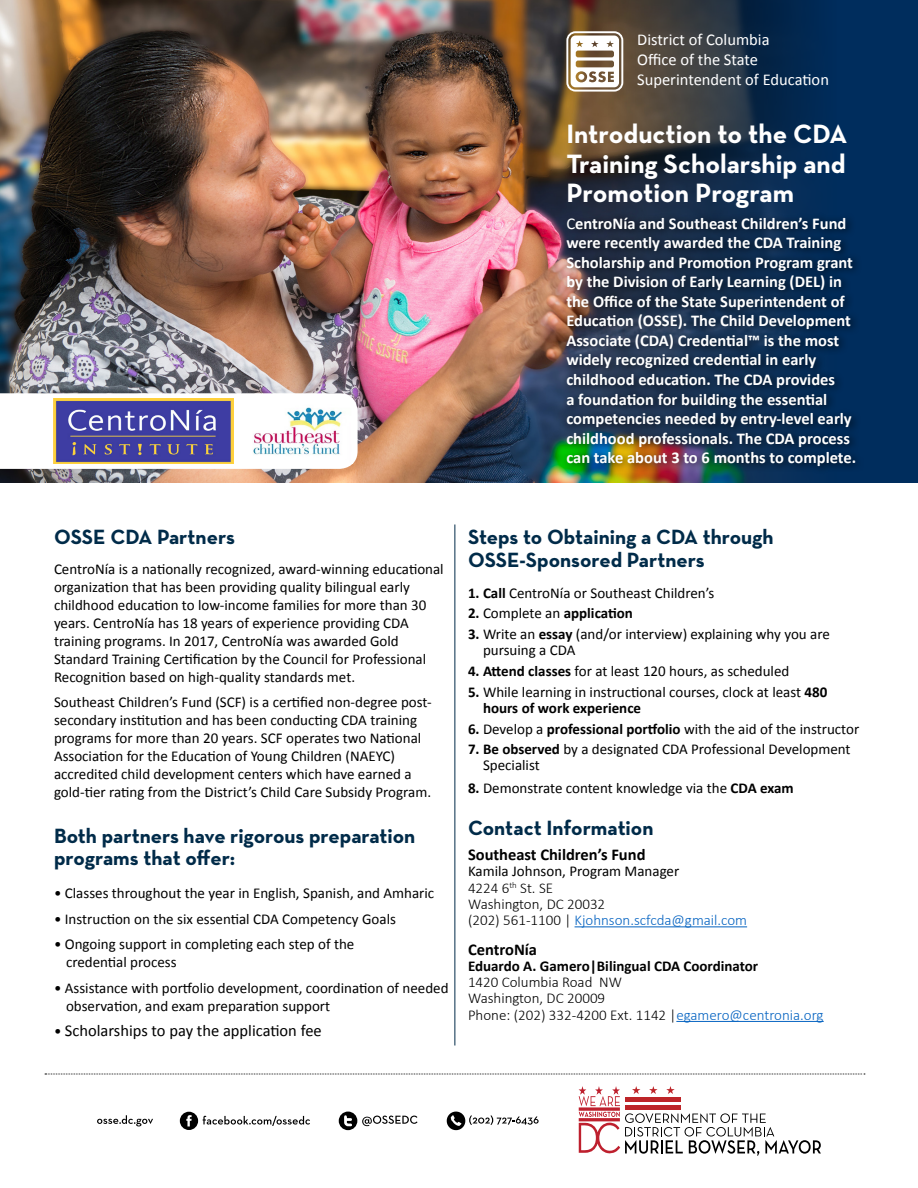
<style>
.page{position:relative;width:918px;height:1188px;background:#fff}
.page>*{position:absolute;margin:0;border:0;box-sizing:border-box;transform-origin:0 0}
.t1{font:700 27px/29.1px "Neutra Text";color:#fff;text-align:justify}
.t2{font:700 21px/22.6px "Neutra Text";color:#002b49}
.t3{font:700 16.5px/19.5px "Calibri";color:#fff}
.t4{font:16.5px/19.8px "Calibri";color:#fff}
.t5{font:16.5px "Calibri";color:#000}
.t6{font:700 16.5px "Calibri";color:#000}
.t7{font:15px/18px "Calibri";color:#000}
.t8{font:300 15px/16.2px "Calibri";color:#000}
.t9{font:700 15px "Calibri";color:#000}
.s1{font-weight:400}
.s2{font-size:15px}
.s3{font-weight:700}
.s4{color:#0563c1}
</style>
<div class="page">
<div style="left:457px;top:0;width:461px;height:482px;background:#002d5d"></div>
<img style="left:0;top:0;width:811px;height:482px">
<svg style="left:0;top:393px;width:358px;height:76px"></svg>
<div style="left:561px;top:212px;width:304px;height:264px;background:#000;opacity:.75"></div>
<hr style="left:575px;top:926px;width:172px;height:1px;background:#0563c1">
<hr style="left:676px;top:1021px;width:148px;height:1px;background:#0563c1">
<hr style="left:454px;top:524px;width:1px;height:522px;background:#002b49">
<svg style="left:45px;top:1074px;width:820px;height:1px"></svg>
<svg style="left:180px;top:1112px;width:130px;height:18px"></svg>
<svg style="left:339px;top:1112px;width:79px;height:18px"></svg>
<svg style="left:97px;top:1115px;width:56px;height:11px"></svg>
<svg style="left:447px;top:1112px;width:92px;height:18px"></svg>
<svg style="left:579px;top:1086px;width:242px;height:70px"></svg>
<svg style="left:566px;top:31px;width:57px;height:61px;background:#c7bbab"></svg>
<img style="left:245px;top:401px;width:108px;height:62px">
<img style="left:54px;top:399px;width:179px;height:64px">
<p class="t4" style="left:637px;top:30px;width:193px">District of Columbia<br>Office of the State<br>Superintendent of Education</p>
<h1 class="t1" style="left:566px;top:119px;width:283px">Introduction to the CDA Training Scholarship and Promotion Program</h1>
<p class="t3" style="left:566px;top:214px;width:291px"><span class="s1">C</span>entroNía and Southeast Children’s Fund were recently awarded the CDA Training Scholarship and Promotion Program grant by the Division of Early Learning (DEL) in the Office of the State Superintendent of Education (OSSE). The Child Development Associate (CDA) Credential™ is the most widely recognized credential in early childhood education. The CDA provides<br>a foundation for building the essential competencies needed by entry-level early childhood professionals. The CDA process can take about 3 to 6 months to complete.</p>
<h2 class="t2" style="left:54px;top:525px;width:182px">OSSE CDA Partners</h2>
<p class="t7" style="left:54px;top:560px;width:391px">CentroNía is a nationally recognized, award-winning educational organization that has been providing quality bilingual early childhood education to low-income families for more than 30 years. CentroNía has 18 years of experience providing CDA training programs. In 2017, CentroNía was awarded Gold Standard Training Certification by the Council for Professional Recognition based on high-quality standards met.</p>
<p class="t7" style="left:54px;top:693px;width:379px">Southeast Children’s Fund (SCF) is a certified non-degree post&shy;secondary institution and has been conducting CDA training programs for more than 20 years. SCF operates two National Association for the Education of Young Children (NAEYC) accredited child development centers which have earned a gold-tier rating from the District’s Child Care Subsidy Program.</p>
<h2 class="t2" style="left:54px;top:824px;width:363px">Both partners have rigorous preparation programs that offer:</h2>
<p class="t7" style="left:54px;top:884px;width:382px">• Classes throughout the year in English, Spanish, and Amharic</p>
<p class="t7" style="left:54px;top:910px;width:343px">• Instruction on the six essential CDA Competency Goals</p>
<p class="t7" style="left:66px;top:935px;width:290px;text-indent:-12px">• Ongoing support in completing each step of the credential process</p>
<p class="t7" style="left:66px;top:979px;width:384px;text-indent:-12px">• Assistance with portfolio development, coordination of needed observation, and exam preparation support</p>
<p class="t5" style="left:54px;top:1020px;width:269px"><span class="s2">•</span> Scholarships to pay the application fee</p>
<h2 class="t2" style="left:468px;top:525px;width:307px">Steps to Obtaining a CDA through<br>OSSE-Sponsored Partners</h2>
<p class="t7" style="left:468px;top:584px;width:248px"><span class="s3">1. Call</span> CentroNía or Southeast Children’s</p>
<p class="t9" style="left:468px;top:604px;width:166px">2. <span class="s1">Complete an</span> application</p>
<p class="t7" style="left:483px;top:626px;width:348px;line-height:16.2px;text-indent:-15px"><span class="s3">3.</span> Write an <span class="s3">essay</span> (and/or interview) explaining why you are pursuing a CDA</p>
<p class="t7" style="left:468px;top:662px;width:323px"><span class="s3">4. Attend classes</span> for at least 120 hours, as scheduled</p>
<p class="t7" style="left:483px;top:684px;width:346px;line-height:16.2px;text-indent:-15px"><span class="s3">5.</span> While learning in instructional courses, clock at least <span class="s3">480 hours of work experience</span></p>
<p class="t7" style="left:468px;top:720px;width:393px"><span class="s3">6.</span> Develop a <span class="s3">professional portfolio</span> with the aid of the instructor</p>
<p class="t7" style="left:483px;top:741px;width:369px;line-height:16.2px;text-indent:-15px"><span class="s3">7. Be observed</span> by a designated CDA Professional Development<br>Specialist</p>
<p class="t7" style="left:468px;top:779px;width:327px"><span class="s3">8.</span> Demonstrate content knowledge via the <span class="s3">CDA exam</span></p>
<h2 class="t2" style="left:468px;top:816px;width:187px">Contact Information</h2>
<p class="t6" style="left:468px;top:844px;width:179px">Southeast Children’s Fund</p>
<p class="t8" style="left:468px;top:863px;width:281px"><span class="s1">Kamila Johnson, Program Manager<br></span>4224 6<sup>th</sup> St. SE<br>Washington, DC 20032<br>(202) 561-1100 | <span class="s4">Kjohnson.scfcda@gmail.com</span></p>
<p class="t6" style="left:468px;top:939px;width:71px">CentroNía</p>
<p class="t9" style="left:468px;top:956px;width:292px">Eduardo A. Gamero|Bilingual CDA Coordinator</p>
<p class="t8" style="left:468px;top:973px;width:357px">1420 Columbia Road NW<br>Washington, DC 20009<br>Phone: (202) 332-4200 Ext. 1142 |<span class="s4">egamero@centronia.org</span></p>
</div>
